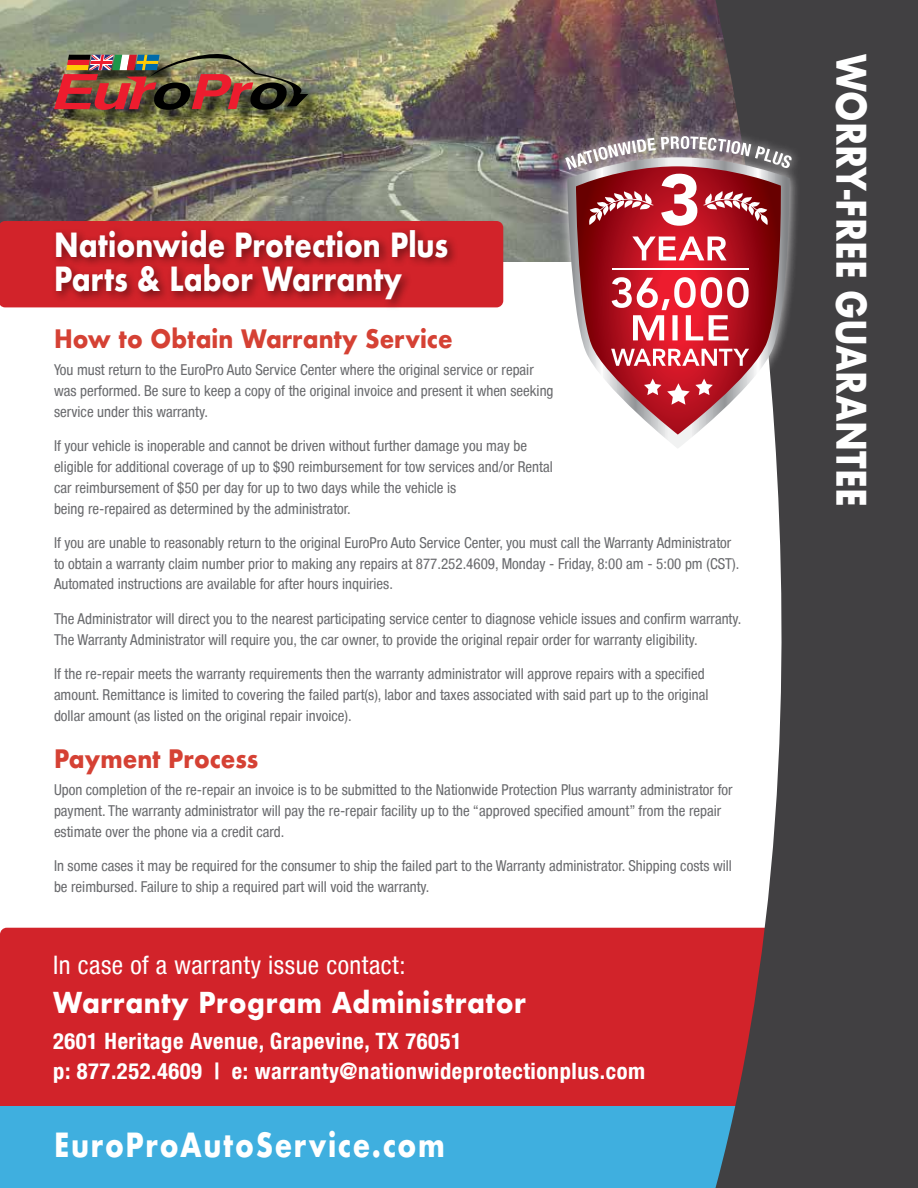
<style>
.page{position:relative;width:918px;height:1188px;background:#fff}
.page>*{position:absolute;margin:0;border:0;box-sizing:border-box;transform-origin:0 0}
.t1{font:700 39.6px "Futura";color:#fff;scale:.83 1}
.t2{font:700 32.4px/34.5px "Futura";letter-spacing:.005em;color:#fff;scale:.83 1}
.t3{font:700 32.4px "Futura";letter-spacing:.06em;color:#fff;scale:.83 1}
.t4{font:700 28.05px "Futura";letter-spacing:.02em;color:#fff;scale:.91 1}
.t5{font:condensed 25.5px "Helvetica Neue Condensed";letter-spacing:.02em;color:#fff}
.t6{font:700 24.75px "Futura";color:#d54134;scale:.91 1}
.t7{font:700 condensed 22.5px/30px "Helvetica Neue Condensed";letter-spacing:.025em;color:#fff}
.t8{font:condensed 15px/20.9px "Helvetica Neue Condensed";color:#696a6d}
</style>
<div class="page">
<div style="left:0;top:928px;width:772px;height:190px;background:#d2232a;border-radius:7px"></div>
<div style="left:0;top:1106px;width:918px;height:82px;background:#3fafdf"></div>
<img style="left:0;top:0;width:716px;height:261px">
<svg style="left:716px;top:0;width:202px;height:1188px;fill:#414042"></svg>
<div style="left:556px;top:126px;width:245px;height:332px;background:#fff;opacity:.75"></div>
<svg style="left:567px;top:366px;width:223px;height:83px"></svg>
<svg style="left:576px;top:366px;width:206px;height:69px"></svg>
<svg style="left:644px;top:379px;width:69px;height:26px"></svg>
<svg style="left:565px;top:136px;width:227px;height:230px"></svg>
<div style="left:0;top:221px;width:503px;height:86px;background:#d2232a"></div>
<div style="left:52px;top:225px;width:407px;height:86px;background:#000;opacity:.45"></div>
<div style="left:57px;top:57px;width:269px;height:71px;background:#000;opacity:.75"></div>
<img style="left:54px;top:54px;width:254px;height:56px">
<h2 class="t2" style="left:54px;top:227px;width:477px">Nationwide Protection Plus<br>Parts &amp; Labor Warranty</h2>
<h3 class="t6" style="left:54px;top:320px;width:439px">How to Obtain Warranty Service</h3>
<p class="t8" style="left:54px;top:359px;width:501px">You must return to the EuroPro Auto Service Center where the original service or repair was performed. Be sure to keep a copy of the original invoice and present it when seeking service under this warranty.</p>
<p class="t8" style="left:54px;top:435px;width:500px">If your vehicle is inoperable and cannot be driven without further damage you may be eligible for additional coverage of up to $90 reimbursement for tow services and/or Rental car reimbursement of $50 per day for up to two days while the vehicle is<br>being re-repaired as determined by the administrator.</p>
<p class="t8" style="left:54px;top:532px;width:687px">If you are unable to reasonably return to the original EuroPro Auto Service Center, you must call the Warranty Administrator to obtain a warranty claim number prior to making any repairs at 877.252.4609, Monday - Friday, 8:00 am - 5:00 pm (CST).<br>Automated instructions are available for after hours inquiries.</p>
<p class="t8" style="left:54px;top:608px;width:689px">The Administrator will direct you to the nearest participating service center to diagnose vehicle issues and confirm warranty.<br>The Warranty Administrator will require you, the car owner, to provide the original repair order for warranty eligibility.</p>
<p class="t8" style="left:54px;top:663px;width:656px">If the re-repair meets the warranty requirements then the warranty administrator will approve repairs with a specified amount. Remittance is limited to covering the failed part(s), labor and taxes associated with said part up to the original dollar amount (as listed on the original repair invoice).</p>
<h3 class="t6" style="left:54px;top:741px;width:226px">Payment Process</h3>
<p class="t8" style="left:54px;top:779px;width:680px">Upon completion of the re-repair an invoice is to be submitted to the Nationwide Protection Plus warranty administrator for payment. The warranty administrator will pay the re-repair facility up to the “approved specified amount” from the repair estimate over the phone via a credit card.</p>
<p class="t8" style="left:54px;top:855px;width:679px">In some cases it may be required for the consumer to ship the failed part to the Warranty administrator. Shipping costs will be reimbursed. Failure to ship a required part will void the warranty.</p>
<h3 class="t5" style="left:53px;top:950px;width:354px">In case of a warranty issue contact:</h3>
<h3 class="t4" style="left:53px;top:982px;width:521px">Warranty Program Administrator</h3>
<h3 class="t7" style="left:53px;top:1026px;width:594px">2601 Heritage Avenue, Grapevine, TX 76051<br>p: 877.252.4609 | e: warranty@nationwideprotectionplus.com</h3>
<h2 class="t3" style="left:54px;top:1121px;width:472px">EuroProAutoService.com</h2>
<h1 class="t1" style="left:880px;top:54px;width:547px;rotate:90deg">WORRY-FREE GUARANTEE</h1>
</div>
